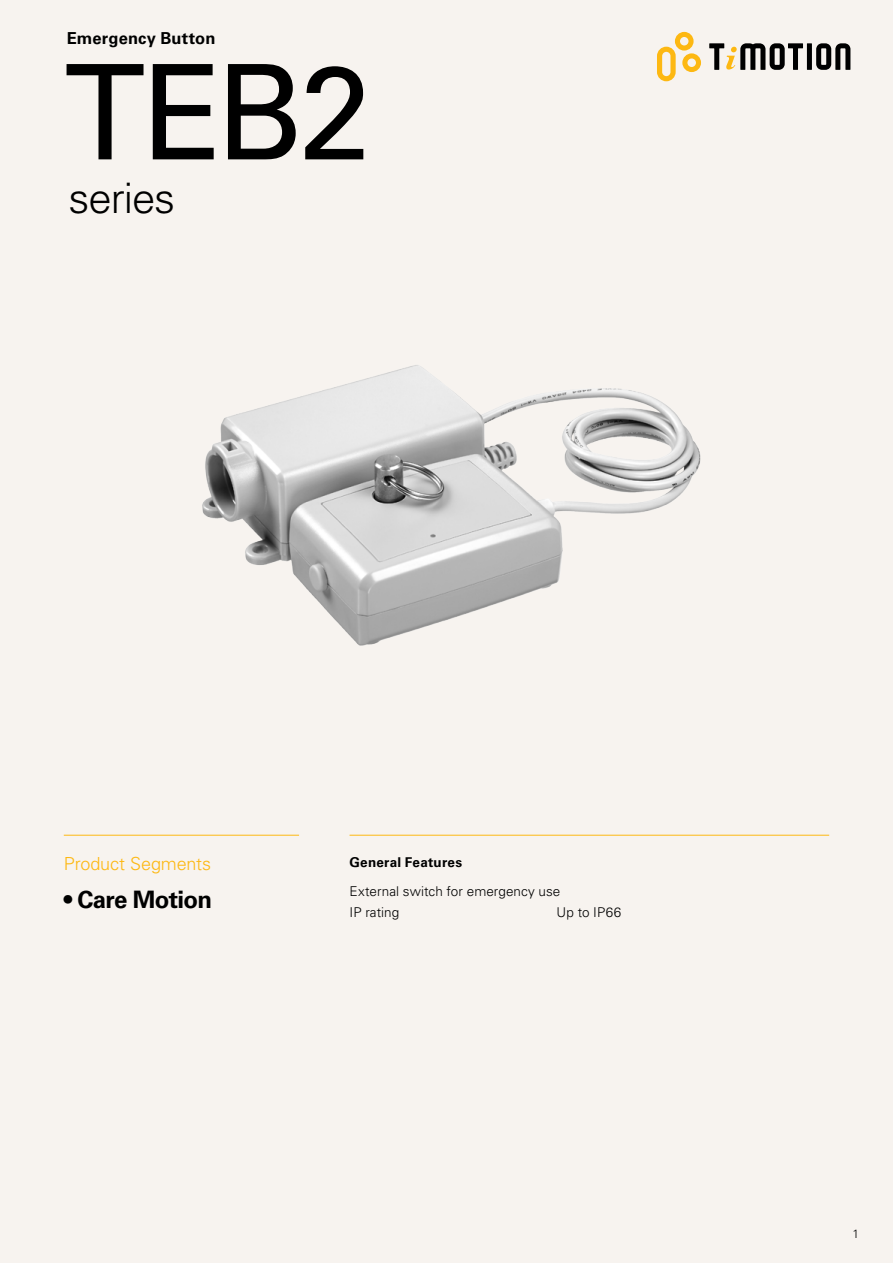
<style>
.page{position:relative;width:893px;height:1263px;background:#f7f3ef}
.page>*{position:absolute;margin:0;border:0;box-sizing:border-box;transform-origin:0 0}
.t1{font:132px "Univers LT Std";color:#000}
.t2{font:300 42px "Univers LT Std";letter-spacing:-.025em;color:#000}
.t3{font:700 24px "Univers LT Std";letter-spacing:-.025em;color:#000}
.t4{font:300 18px "Univers LT Std";letter-spacing:-.005em;color:#fdb812}
.t5{font:700 16.5px "Univers LT Std";letter-spacing:.005em;color:#000}
.t6{font:300 13.5px/21px "Univers LT Std";letter-spacing:.005em;color:#000}
.t7{font:700 13.5px "Univers LT Std";letter-spacing:.015em;color:#000}
.t8{font:300 12px "Univers LT Std";color:#000}
</style>
<div class="page">
<svg style="left:657px;top:32px;width:44px;height:49px"></svg>
<div style="left:807px;top:43px;width:5px;height:27px;background:#000"></div>
<svg style="left:816px;top:43px;width:34px;height:27px"></svg>
<svg style="left:709px;top:43px;width:94px;height:27px"></svg>
<hr style="left:350px;top:835px;width:479px;height:1px;background:#fdb812">
<hr style="left:64px;top:835px;width:235px;height:1px;background:#fdb812">
<img style="left:202px;top:365px;width:499px;height:281px">
<p class="t5" style="left:67px;top:28px;width:150px">Emergency Button</p>
<h1 class="t1" style="left:64px;top:34px;width:309px">TEB2</h1>
<h2 class="t2" style="left:69px;top:173px;width:108px">series</h2>
<h3 class="t4" style="left:64px;top:853px;width:149px">Product Segments</h3>
<h3 class="t3" style="left:64px;top:886px;width:150px">• Care Motion</h3>
<p class="t7" style="left:350px;top:854px;width:114px">General Features</p>
<p class="t6" style="left:350px;top:881px;width:212px">External switch for emergency use<br>IP rating</p>
<p class="t6" style="left:557px;top:902px;width:66px">Up to IP66</p>
<p class="t8" style="left:852px;top:1226px;width:8px">1</p>
</div>
